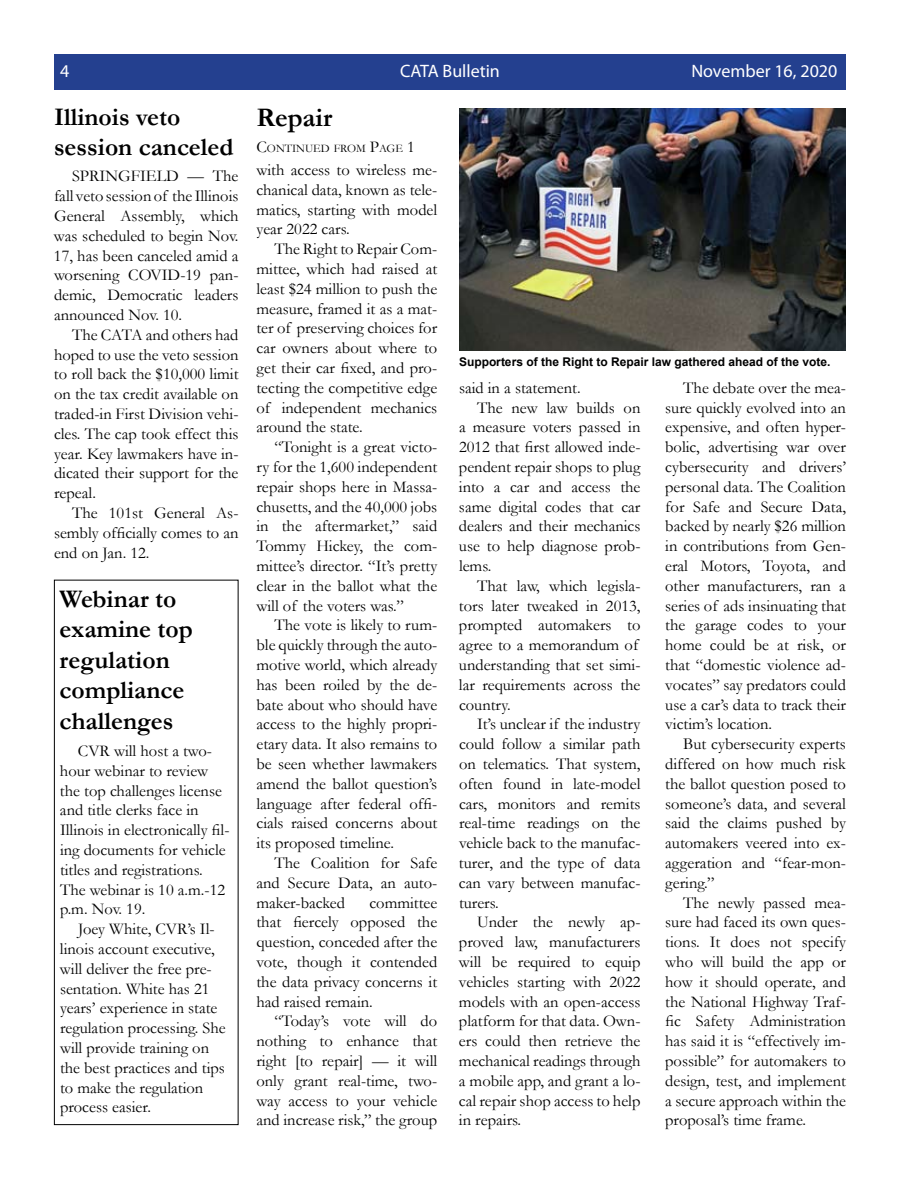
<style>
.page{position:relative;width:918px;height:1188px;background:#fff}
.page>*{position:absolute;margin:0;border:0;box-sizing:border-box;transform-origin:0 0}
.t1{font:700 27px "Garamond";color:#000}
.t2{font:700 25.5px/30.6px "Garamond";color:#000}
.t3{font:18px "Myriad Pro";color:#fff}
.t4{font:16.5px/19.8px "Garamond";color:#000;text-align:justify}
.t5{font:700 12px "Arial";color:#000}
.t6{font:11.55px "Garamond";color:#000}
.s1{font-size:16.5px}
</style>
<div class="page">
<div style="left:54px;top:580px;width:184px;height:545px;border:1px solid #000"></div>
<div style="left:54px;top:54px;width:792px;height:36px;background:#24408f"></div>
<img style="left:459px;top:108px;width:387px;height:243px">
<p class="t3" style="left:60px;top:59px;width:11px">4</p>
<p class="t3" style="left:400px;top:59px;width:101px">CATA Bulletin</p>
<p class="t3" style="left:691px;top:59px;width:148px">November 16, 2020</p>
<h2 class="t2" style="left:54px;top:101px;width:181px">Illinois veto session canceled</h2>
<h1 class="t1" style="left:256px;top:99px;width:77px">Repair</h1>
<p class="t6" style="left:256px;top:141px;width:160px"><span class="s1">C</span>ontinued from <span class="s1">P</span>age <span class="s1">1</span></p>
<p class="t4" style="left:256px;top:160px;width:182px">with access to wireless me&shy;chanical data, known as tele&shy;matics, starting with model year 2022 cars.</p>
<p class="t4" style="left:256px;top:239px;width:182px;text-indent:18px">The Right to Repair Com&shy;mittee, which had raised at least $24 million to push the measure, framed it as a mat&shy;ter of preserving choices for car owners about where to get their car fixed, and pro&shy;tecting the competitive edge of independent mechanics around the state.</p>
<p class="t4" style="left:256px;top:437px;width:182px;text-indent:18px">“Tonight is a great victo&shy;ry for the 1,600 independent repair shops here in Massa&shy;chusetts, and the 40,000 jobs in the aftermarket,” said Tommy Hickey, the com&shy;mittee’s director. “It’s pretty clear in the ballot what the will of the voters was.”</p>
<p class="t4" style="left:256px;top:615px;width:182px;text-indent:18px">The vote is likely to rum&shy;ble quickly through the auto&shy;motive world, which already has been roiled by the de&shy;bate about who should have access to the highly propri&shy;etary data. It also remains to be seen whether lawmakers amend the ballot question’s language after federal offi&shy;cials raised concerns about its proposed timeline.</p>
<p class="t4" style="left:257px;top:853px;width:182px;text-indent:18px">The Coalition for Safe and Secure Data, an auto&shy;maker-backed</p>
<p class="t4" style="left:54px;top:166px;width:186px;text-indent:18px">SPRINGFIELD — The fall veto session of the Illinois General Assembly, which was scheduled to begin Nov.<br>17, has been canceled amid a worsening COVID-19 pan&shy;demic, Democratic leaders announced Nov. 10.</p>
<p class="t4" style="left:54px;top:324px;width:186px;text-indent:18px">The CATA and others had hoped to use the veto session to roll back the $10,000 limit on the tax credit available on traded-in First Division vehi&shy;cles. The cap took effect this year. Key lawmakers have in&shy;dicated their support for the repeal.</p>
<p class="t4" style="left:54px;top:503px;width:186px;text-indent:18px">The 101st General As&shy;sembly officially comes to an end on Jan. 12.</p>
<p class="t5" style="left:459px;top:353px;width:373px">Supporters of the Right to Repair law gathered ahead of the vote.</p>
<p class="t4" style="left:459px;top:377px;width:123px">said in a statement.</p>
<p class="t4" style="left:477px;top:397px;width:165px">The new law builds on</p>
<p class="t4" style="left:459px;top:417px;width:183px">a measure voters passed in</p>
<p class="t4" style="left:459px;top:437px;width:183px">2012 that first allowed inde-</p>
<p class="t4" style="left:459px;top:456px;width:183px">pendent repair shops to plug</p>
<p class="t4" style="left:459px;top:476px;width:183px">into a car and access the</p>
<p class="t4" style="left:459px;top:496px;width:183px">same digital codes that car</p>
<p class="t4" style="left:459px;top:516px;width:183px">dealers and their mechanics</p>
<p class="t4" style="left:459px;top:536px;width:183px">use to help diagnose prob-</p>
<p class="t4" style="left:459px;top:555px;width:34px">lems.</p>
<p class="t4" style="left:477px;top:575px;width:165px">That law, which legisla-</p>
<p class="t4" style="left:459px;top:595px;width:183px">tors later tweaked in 2013,</p>
<p class="t4" style="left:459px;top:615px;width:183px">prompted automakers to</p>
<p class="t4" style="left:459px;top:635px;width:181px">agree to a memorandum of</p>
<p class="t4" style="left:459px;top:654px;width:183px">understanding that set simi-</p>
<p class="t4" style="left:459px;top:674px;width:183px">lar requirements across the</p>
<p class="t4" style="left:459px;top:694px;width:53px">country.</p>
<p class="t4" style="left:477px;top:714px;width:165px">It’s unclear if the industry</p>
<p class="t4" style="left:459px;top:734px;width:183px">could follow a similar path</p>
<p class="t4" style="left:459px;top:753px;width:183px">on telematics. That system,</p>
<p class="t4" style="left:459px;top:773px;width:183px">often found in late-model</p>
<p class="t4" style="left:459px;top:793px;width:183px">cars, monitors and remits</p>
<p class="t4" style="left:459px;top:813px;width:183px">real-time readings on the</p>
<p class="t4" style="left:459px;top:833px;width:183px">vehicle back to the manufac-</p>
<p class="t4" style="left:459px;top:852px;width:183px">turer, and the type of data</p>
<p class="t4" style="left:459px;top:872px;width:183px">can vary between manufac-</p>
<p class="t4" style="left:459px;top:892px;width:41px">turers.</p>
<p class="t4" style="left:477px;top:912px;width:165px">Under the newly ap-</p>
<p class="t4" style="left:459px;top:932px;width:183px">proved law, manufacturers</p>
<p class="t4" style="left:459px;top:951px;width:183px">will be required to equip</p>
<p class="t4" style="left:459px;top:971px;width:183px">vehicles starting with 2022</p>
<p class="t4" style="left:459px;top:991px;width:183px">models with an open-access</p>
<p class="t4" style="left:459px;top:1011px;width:183px">platform for that data. Own-</p>
<p class="t4" style="left:459px;top:1031px;width:183px">ers could then retrieve the</p>
<p class="t4" style="left:459px;top:1050px;width:183px">mechanical readings through</p>
<p class="t4" style="left:459px;top:1070px;width:183px">a mobile app, and grant a lo-</p>
<p class="t4" style="left:459px;top:1090px;width:183px">cal repair shop access to help</p>
<p class="t4" style="left:459px;top:1110px;width:64px">in repairs.</p>
<p class="t4" style="left:665px;top:377px;width:182px;text-indent:18px">The debate over the mea&shy;sure quickly evolved into an expensive, and often hyper&shy;bolic, advertising war over cybersecurity and drivers’ personal data. The Coalition for Safe and Secure Data, backed by nearly $26 million in contributions from Gen&shy;eral Motors, Toyota, and other manufacturers, ran a series of ads insinuating that the garage codes to your home could be at risk, or that “domestic violence ad&shy;vocates” say predators could use a car’s data to track their victim’s location.</p>
<p class="t4" style="left:665px;top:734px;width:182px;text-indent:18px">But cybersecurity experts differed on how much risk the ballot question posed to someone’s data, and several said the claims pushed by automakers veered into ex&shy;aggeration and “fear-mon&shy;gering.”</p>
<p class="t4" style="left:665px;top:892px;width:182px;text-indent:18px">The newly passed mea&shy;sure had faced its own ques&shy;tions. It does not specify who will build the app or how it should operate, and the National Highway Traf&shy;fic Safety Administration has said it is “effectively im&shy;possible” for automakers to design, test, and implement a secure approach within the proposal’s time frame.</p>
<h2 class="t2" style="left:60px;top:583px;width:135px">Webinar to examine top regulation compliance challenges</h2>
<p class="t4" style="left:60px;top:740px;width:171px;text-align:left;text-indent:18px">CVR will host a two&shy;hour webinar to review the top challenges license and title clerks face in<br>Illinois in electronically fil&shy;ing documents for vehicle titles and registrations.<br>The webinar is 10 a.m.-12 p.m. Nov. 19.</p>
<p class="t4" style="left:60px;top:919px;width:167px;text-align:left;text-indent:18px">Joey White, CVR’s Il&shy;linois account executive, will deliver the free pre&shy;sentation. White has 21 years’ experience in state regulation processing. She will provide training on the best practices and tips to make the regulation process easier.</p>
<p class="t4" style="left:256px;top:892px;width:182px;text-indent:113px">committee that fiercely opposed the question, conceded after the vote, though it contended the data privacy concerns it had raised remain.</p>
<p class="t4" style="left:256px;top:1011px;width:182px;text-indent:18px">“Today’s vote will do nothing to enhance that right [to repair] — it will only grant real-time, two&shy;way access to your vehicle and increase risk,” the group</p>
</div>
